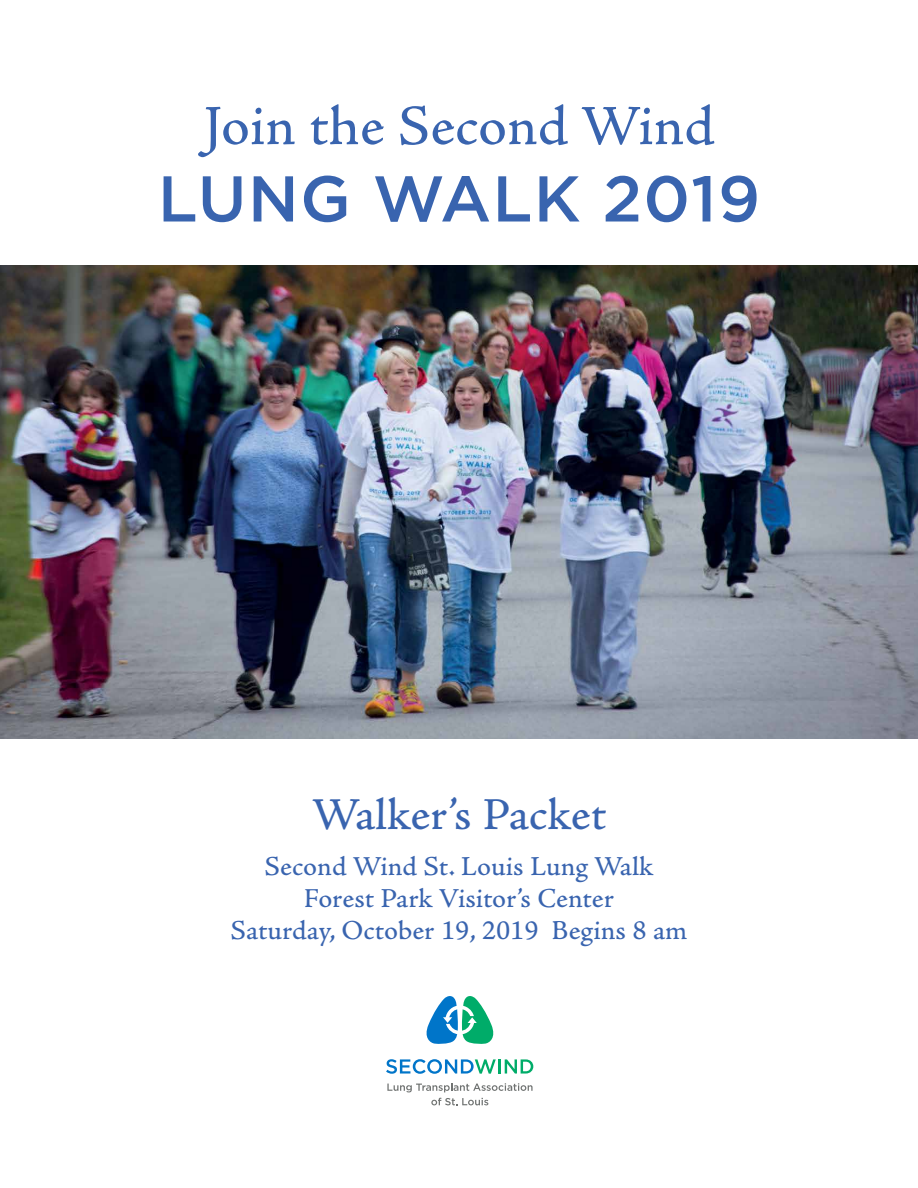
<style>
.page{position:relative;width:918px;height:1188px;background:#fff}
.page>*{position:absolute;margin:0;border:0;box-sizing:border-box;transform-origin:0 0}
.t1{font:500 64.5px "Gotham";letter-spacing:.02em;color:#3964af}
.t2{font:56.1px "Adobe Jenson Pro Capt";color:#3964af}
.t3{font:45px "Adobe Jenson Pro Capt";letter-spacing:-.005em;color:#3964af}
.t4{font:27px/32.4px "Adobe Jenson Pro Capt";color:#3964af;text-align:center}
</style>
<div class="page">
<img style="left:0;top:266px;width:918px;height:473px">
<svg style="left:386px;top:1059px;width:110px;height:15px"></svg>
<hr style="left:498px;top:1059px;width:3px;height:15px;background:#00ac69">
<svg style="left:505px;top:1059px;width:28px;height:15px"></svg>
<svg style="left:387px;top:1083px;width:146px;height:9px"></svg>
<svg style="left:431px;top:1098px;width:57px;height:7px"></svg>
<svg style="left:426px;top:996px;width:68px;height:48px"></svg>
<h2 class="t2" style="left:203px;top:93px;width:513px">Join the Second Wind</h2>
<h1 class="t1" style="left:158px;top:156px;width:604px">LUNG WALK 2019</h1>
<h3 class="t3" style="left:312px;top:788px;width:296px">Walker’s Packet</h3>
<p class="t4" style="left:231px;top:851px;width:458px">Second Wind St. Louis Lung Walk<br>Forest Park Visitor’s Center<br>Saturday, October 19, 2019 Begins 8 am</p>
</div>
